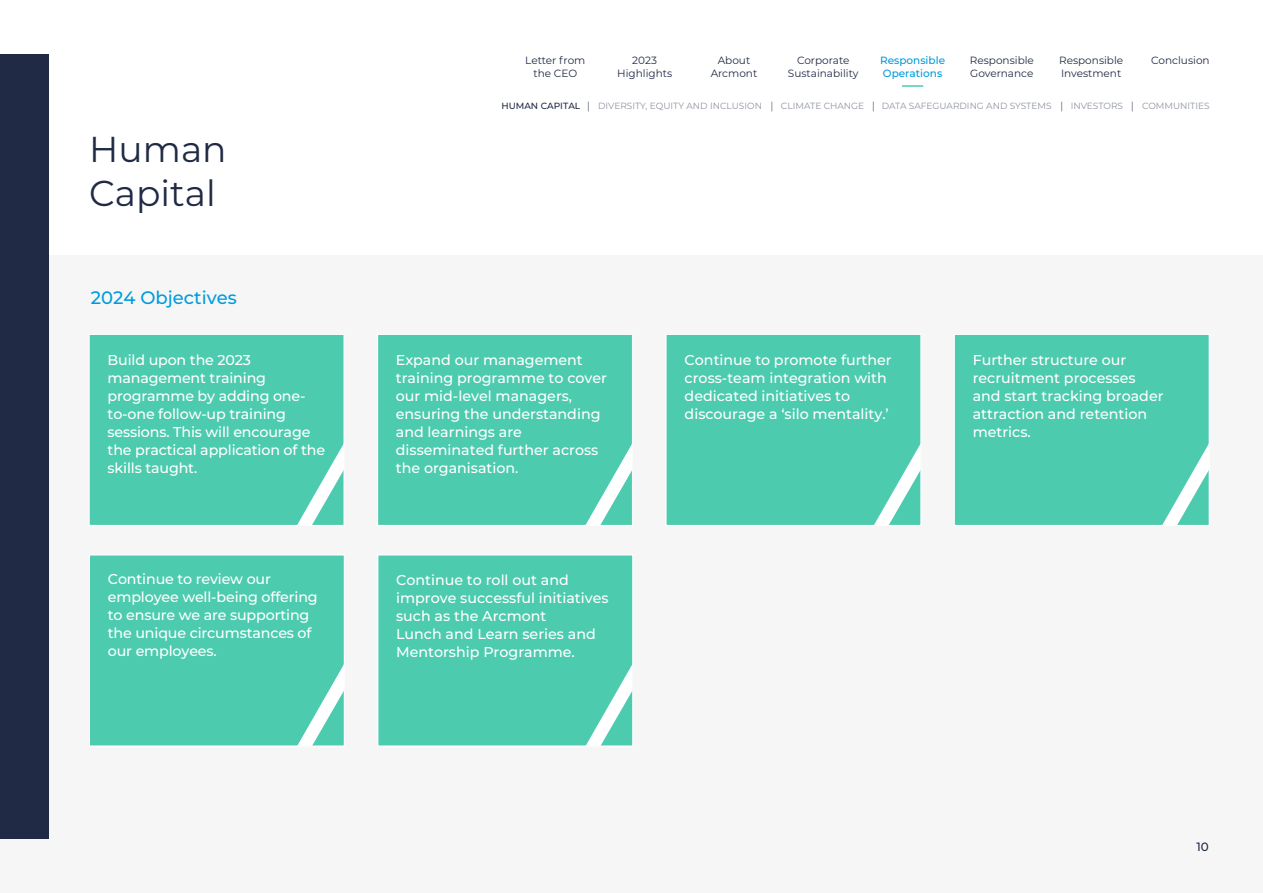
<style>
.page{position:relative;width:1263px;height:893px;background:#fff}
.page>*{position:absolute;margin:0;border:0;box-sizing:border-box;transform-origin:0 0}
.t1{font:36px/43.5px "Montserrat";color:#202a44}
.t2{font:100 18px "Montserrat";color:#009cde}
.t3{font:100 14.25px/18px "Montserrat";color:#fff}
.t4{font:100 12px "Montserrat";color:#202a44}
.t5{font:10.5px/12.6px "Montserrat";color:#202a44;text-align:center}
.t6{font:100 10.5px/12.6px "Montserrat";color:#009cde}
.t7{font:9px "Montserrat";color:#9094a1}
.t8{font:100 9px "Montserrat";color:#202a44}
</style>
<div class="page">
<hr style="left:902px;top:85px;width:21px;height:2px;background:#4ccbae">
<div style="left:0;top:255px;width:1263px;height:638px;background:#f6f6f6"></div>
<div style="left:89px;top:334px;width:255px;height:191px;background:#4ccbae"></div>
<svg style="left:297px;top:447px;width:45px;height:77px"></svg>
<div style="left:89px;top:334px;width:255px;height:192px;border:1px solid #fff"></div>
<div style="left:89px;top:555px;width:255px;height:191px;background:#4ccbae"></div>
<svg style="left:298px;top:668px;width:44px;height:76px"></svg>
<div style="left:89px;top:555px;width:255px;height:191px;border:1px solid #fff"></div>
<div style="left:378px;top:334px;width:254px;height:191px;background:#4ccbae"></div>
<svg style="left:586px;top:446px;width:45px;height:78px"></svg>
<div style="left:377px;top:334px;width:256px;height:192px;border:1px solid #fff"></div>
<div style="left:378px;top:555px;width:255px;height:191px;background:#4ccbae"></div>
<svg style="left:587px;top:667px;width:44px;height:77px"></svg>
<div style="left:666px;top:334px;width:255px;height:191px;background:#4ccbae"></div>
<svg style="left:874px;top:446px;width:45px;height:78px"></svg>
<div style="left:666px;top:334px;width:255px;height:192px;border:1px solid #fff"></div>
<div style="left:954px;top:334px;width:255px;height:191px;background:#4ccbae"></div>
<svg style="left:1163px;top:447px;width:44px;height:77px"></svg>
<div style="left:954px;top:334px;width:255px;height:192px;border:1px solid #fff"></div>
<div style="left:0;top:54px;width:49px;height:785px;background:#202a44"></div>
<h1 class="t1" style="left:89px;top:127px;width:139px">Human<br>Capital</h1>
<p class="t2" style="left:91px;top:286px;width:147px">2024 Objectives</p>
<p class="t3" style="left:108px;top:351px;width:219px">Build upon the 2023 management training programme by adding one&shy;to-one follow-up training sessions. This will encourage the practical application of the skills taught.</p>
<p class="t3" style="left:108px;top:570px;width:211px">Continue to review our employee well-being offering to ensure we are supporting the unique circumstances of our employees.</p>
<p class="t5" style="left:525px;top:54px;width:62px">Letter from the CEO</p>
<p class="t5" style="left:617px;top:54px;width:57px">2023<br>Highlights</p>
<p class="t5" style="left:711px;top:54px;width:48px">About<br>Arcmont</p>
<p class="t5" style="left:788px;top:54px;width:72px">Corporate<br>Sustainability</p>
<p class="t6" style="left:880px;top:54px;width:67px">Responsible<br>Operations</p>
<p class="t5" style="left:970px;top:54px;width:66px;text-align:left">Responsible<br>Governance</p>
<p class="t5" style="left:1059px;top:54px;width:66px;text-align:left">Responsible<br>Investment</p>
<p class="t5" style="left:1151px;top:54px;width:60px">Conclusion</p>
<p class="t8" style="left:501px;top:100px;width:80px">HUMAN CAPITAL</p>
<p class="t7" style="left:598px;top:100px;width:165px">DIVERSITY, EQUITY AND INCLUSION</p>
<p class="t7" style="left:781px;top:100px;width:85px">CLIMATE CHANGE</p>
<p class="t7" style="left:882px;top:100px;width:171px">DATA SAFEGUARDING AND SYSTEMS</p>
<p class="t7" style="left:1071px;top:100px;width:54px">INVESTORS</p>
<p class="t7" style="left:1142px;top:100px;width:69px">COMMUNITIES</p>
<p class="t3" style="left:396px;top:351px;width:213px">Expand our management training programme to cover our mid-level managers, ensuring the understanding and learnings are disseminated further across the organisation.</p>
<p class="t3" style="left:396px;top:571px;width:214px">Continue to roll out and improve successful initiatives such as the Arcmont<br>Lunch and Learn series and<br>Mentorship Programme.</p>
<p class="t3" style="left:685px;top:351px;width:209px">Continue to promote further cross-team integration with dedicated initiatives to discourage a ‘silo mentality.’</p>
<p class="t3" style="left:973px;top:350px;width:192px">Further structure our recruitment processes and start tracking broader attraction and retention metrics.</p>
<p class="t4" style="left:1196px;top:838px;width:14px">10</p>
</div>
